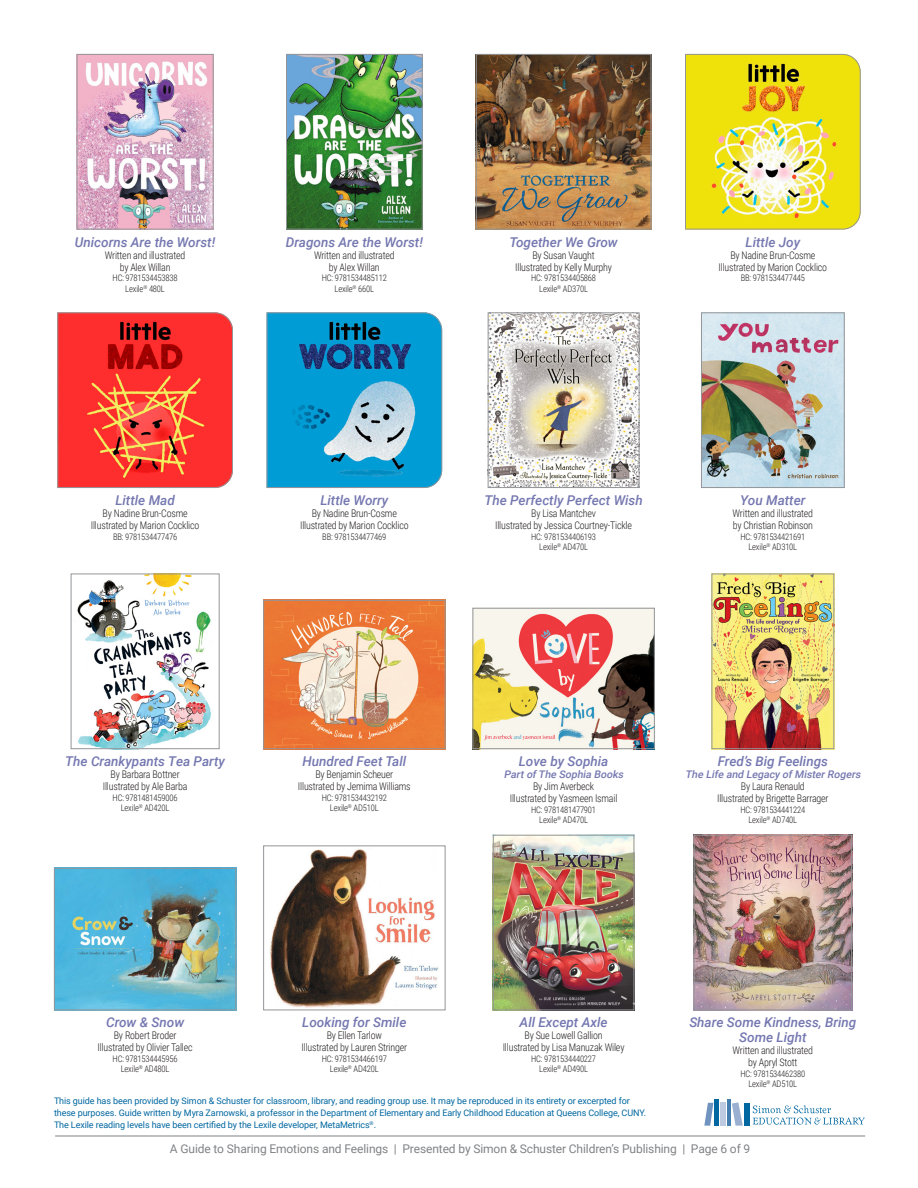
<style>
.page{position:relative;width:918px;height:1188px;background:#fff}
.page>*{position:absolute;margin:0;border:0;box-sizing:border-box;transform-origin:0 0}
.t1{font:italic 500 13.5px/15px "Roboto";color:#7477b0;text-align:center}
.t2{font:12px "Roboto";letter-spacing:-.01em;color:#808285}
.author_illustrator{font:300 10.5px/12px "Roboto Condensed";letter-spacing:-.02em;color:#231f20;text-align:center;scale:.95 1}
.subtitle{font:italic 500 10.5px "Roboto";color:#7477b0}
.specs{font:300 9px "Roboto Condensed";letter-spacing:-.02em;color:#231f20;scale:.95 1}
.t3{font:9px/12px "Roboto";letter-spacing:-.01em;color:#0167a0}
</style>
<div class="page">
<hr style="left:55px;top:1136px;width:810px;height:1px;background:#808285">
<svg style="left:753px;top:1105px;width:112px;height:20px"></svg>
<div style="left:744px;top:1104px;width:5px;height:22px;background:#0167a0"></div>
<hr style="left:727px;top:1099px;width:4px;height:27px;background:#447eb1">
<div style="left:714px;top:1100px;width:5px;height:26px;background:#0167a0"></div>
<svg style="left:704px;top:1103px;width:9px;height:23px"></svg>
<div style="left:720px;top:1102px;width:6px;height:24px;background:#becae0"></div>
<svg style="left:732px;top:1102px;width:11px;height:24px"></svg>
<img style="left:79px;top:56px;width:133px;height:172px">
<div style="left:77px;top:54px;width:137px;height:176px;border:1px solid #939598"></div>
<img style="left:288px;top:56px;width:133px;height:172px">
<div style="left:286px;top:54px;width:137px;height:176px;border:1px solid #939598"></div>
<img style="left:478px;top:56px;width:171px;height:172px">
<div style="left:476px;top:54px;width:175px;height:176px;border:1px solid #939598"></div>
<svg style="left:685px;top:54px;width:176px;height:176px"></svg>
<svg style="left:57px;top:312px;width:176px;height:176px"></svg>
<svg style="left:266px;top:312px;width:176px;height:176px"></svg>
<img style="left:490px;top:314px;width:147px;height:172px">
<div style="left:488px;top:312px;width:151px;height:176px;border:1px solid #939598"></div>
<img style="left:703px;top:314px;width:140px;height:172px">
<div style="left:701px;top:312px;width:144px;height:176px;border:1px solid #939598"></div>
<img style="left:56px;top:870px;width:178px;height:138px">
<div style="left:54px;top:868px;width:182px;height:142px;border:1px solid #939598"></div>
<img style="left:270px;top:849px;width:169px;height:159px">
<div style="left:263px;top:845px;width:183px;height:165px;border:1px solid #939598"></div>
<img style="left:495px;top:837px;width:137px;height:171px">
<div style="left:493px;top:835px;width:141px;height:175px;border:1px solid #939598"></div>
<img style="left:696px;top:837px;width:154px;height:171px">
<div style="left:694px;top:835px;width:158px;height:175px;border:1px solid #939598"></div>
<img style="left:75px;top:576px;width:136px;height:171px">
<div style="left:71px;top:574px;width:149px;height:175px;border:1px solid #939598"></div>
<img style="left:265px;top:602px;width:179px;height:145px">
<div style="left:263px;top:600px;width:183px;height:149px;border:1px solid #939598"></div>
<img style="left:474px;top:610px;width:179px;height:137px">
<div style="left:472px;top:608px;width:183px;height:141px;border:1px solid #939598"></div>
<img style="left:714px;top:576px;width:118px;height:171px">
<div style="left:712px;top:574px;width:122px;height:175px;border:1px solid #939598"></div>
<p class="t1" style="left:75px;top:234px;width:142px">Unicorns Are the Worst!</p>
<p class="author_illustrator" style="left:105px;top:249px;width:86px">Written and illustrated by Alex Willan</p>
<p class="specs" style="left:113px;top:272px;width:70px">HC: 9781534453838</p>
<p class="specs" style="left:125px;top:282px;width:43px">Lexile<sup>®</sup> 480L</p>
<p class="t1" style="left:286px;top:234px;width:139px">Dragons Are the Worst!</p>
<p class="author_illustrator" style="left:314px;top:249px;width:86px">Written and illustrated by Alex Willan</p>
<p class="specs" style="left:322px;top:272px;width:70px">HC: 9781534485112</p>
<p class="specs" style="left:335px;top:282px;width:43px">Lexile<sup>®</sup> 660L</p>
<p class="t1" style="left:509px;top:234px;width:110px">Together We Grow</p>
<p class="author_illustrator" style="left:532px;top:249px;width:67px">By Susan Vaught</p>
<p class="author_illustrator" style="left:515px;top:261px;width:103px">Illustrated by Kelly Murphy</p>
<p class="specs" style="left:531px;top:272px;width:70px">HC: 9781534405868</p>
<p class="specs" style="left:539px;top:282px;width:53px">Lexile<sup>®</sup> AD370L</p>
<p class="t1" style="left:746px;top:234px;width:56px">Little Joy</p>
<p class="author_illustrator" style="left:730px;top:249px;width:91px">By Nadine Brun-Cosme</p>
<p class="author_illustrator" style="left:719px;top:261px;width:116px">Illustrated by Marion Cocklico</p>
<p class="specs" style="left:741px;top:272px;width:69px">BB: 9781534477445</p>
<p class="t1" style="left:115px;top:492px;width:61px">Little Mad</p>
<p class="author_illustrator" style="left:103px;top:507px;width:91px">By Nadine Brun-Cosme</p>
<p class="author_illustrator" style="left:91px;top:519px;width:116px">Illustrated by Marion Cocklico</p>
<p class="specs" style="left:113px;top:530px;width:69px">BB: 9781534477476</p>
<p class="t1" style="left:320px;top:492px;width:69px">Little Worry</p>
<p class="author_illustrator" style="left:312px;top:507px;width:91px">By Nadine Brun-Cosme</p>
<p class="author_illustrator" style="left:300px;top:519px;width:116px">Illustrated by Marion Cocklico</p>
<p class="specs" style="left:322px;top:530px;width:69px">BB: 9781534477469</p>
<p class="t1" style="left:484px;top:492px;width:160px">The Perfectly Perfect Wish</p>
<p class="author_illustrator" style="left:531px;top:507px;width:70px">By Lisa Mantchev</p>
<p class="author_illustrator" style="left:495px;top:519px;width:146px">Illustrated by Jessica Courtney-Tickle</p>
<p class="specs" style="left:531px;top:530px;width:70px">HC: 9781534406193</p>
<p class="specs" style="left:539px;top:541px;width:53px">Lexile<sup>®</sup> AD470L</p>
<p class="t1" style="left:740px;top:492px;width:67px">You Matter</p>
<p class="author_illustrator" style="left:733px;top:507px;width:86px;text-align:left">Written and illustrated by Christian Robinson</p>
<p class="specs" style="left:740px;top:530px;width:70px">HC: 9781534421691</p>
<p class="specs" style="left:748px;top:541px;width:53px">Lexile<sup>®</sup> AD310L</p>
<p class="t1" style="left:65px;top:753px;width:161px">The Crankypants Tea Party</p>
<p class="author_illustrator" style="left:111px;top:768px;width:74px">By Barbara Bottner</p>
<p class="author_illustrator" style="left:103px;top:780px;width:90px">Illustrated by Ale Barba</p>
<p class="specs" style="left:113px;top:791px;width:70px">HC: 9781481459006</p>
<p class="specs" style="left:121px;top:802px;width:53px">Lexile<sup>®</sup> AD420L</p>
<p class="t1" style="left:303px;top:753px;width:105px">Hundred Feet Tall</p>
<p class="author_illustrator" style="left:315px;top:768px;width:83px">By Benjamin Scheuer</p>
<p class="author_illustrator" style="left:298px;top:780px;width:120px">Illustrated by Jemima Williams</p>
<p class="specs" style="left:322px;top:791px;width:70px">HC: 9781534432192</p>
<p class="specs" style="left:330px;top:802px;width:53px">Lexile<sup>®</sup> AD510L</p>
<p class="t1" style="left:519px;top:753px;width:91px">Love by Sophia</p>
<p class="subtitle" style="left:504px;top:767px;width:123px">PartofThe Sophia Books</p>
<p class="author_illustrator" style="left:533px;top:780px;width:66px">By Jim Averbeck</p>
<p class="author_illustrator" style="left:510px;top:792px;width:115px">Illustrated by Yasmeen Ismail</p>
<p class="specs" style="left:531px;top:803px;width:70px">HC: 9781481477901</p>
<p class="specs" style="left:539px;top:814px;width:53px">Lexile<sup>®</sup> AD470L</p>
<p class="t1" style="left:718px;top:753px;width:112px">Fred’s Big Feelings</p>
<p class="subtitle" style="left:685px;top:767px;width:179px">The Life and Legacy ofMisterRogers</p>
<p class="author_illustrator" style="left:741px;top:780px;width:69px">By Laura Renauld</p>
<p class="author_illustrator" style="left:717px;top:792px;width:119px">Illustrated by Brigette Barrager</p>
<p class="specs" style="left:740px;top:803px;width:70px">HC: 9781534441224</p>
<p class="specs" style="left:748px;top:814px;width:53px">Lexile<sup>®</sup> AD740L</p>
<p class="t1" style="left:106px;top:1015px;width:80px">Crow &amp; Snow</p>
<p class="author_illustrator" style="left:114px;top:1029px;width:67px">By Robert Broder</p>
<p class="author_illustrator" style="left:98px;top:1041px;width:102px">Illustrated by Olivier Tallec</p>
<p class="specs" style="left:113px;top:1052px;width:70px">HC: 9781534445956</p>
<p class="specs" style="left:121px;top:1063px;width:53px">Lexile<sup>®</sup> AD480L</p>
<p class="t1" style="left:302px;top:1015px;width:106px">Looking for Smile</p>
<p class="author_illustrator" style="left:327px;top:1029px;width:60px">By Ellen Tarlow</p>
<p class="author_illustrator" style="left:302px;top:1041px;width:113px">Illustrated by Lauren Stringer</p>
<p class="specs" style="left:322px;top:1052px;width:70px">HC: 9781534466197</p>
<p class="specs" style="left:330px;top:1063px;width:53px">Lexile<sup>®</sup> AD420L</p>
<p class="t1" style="left:520px;top:1015px;width:90px">All Except Axle</p>
<p class="author_illustrator" style="left:525px;top:1029px;width:84px">By Sue Lowell Gallion</p>
<p class="author_illustrator" style="left:503px;top:1041px;width:130px">Illustrated by Lisa Manuzak Wiley</p>
<p class="specs" style="left:531px;top:1052px;width:70px">HC: 9781534440227</p>
<p class="specs" style="left:539px;top:1063px;width:53px">Lexile<sup>®</sup> AD490L</p>
<p class="t3" style="left:54px;top:1094px;width:594px">This guide has been provided by Simon &amp; Schuster for classroom, library, and reading group use. It may be reproduced in its entirety or excerpted for these purposes. Guide written by Myra Zarnowski, a professor in the Department of Elementary and Early Childhood Education at Queens College, CUNY.<br>The Lexile reading levels have been certified by the Lexile developer, MetaMetrics<sup>®</sup>.</p>
<p class="t1" style="left:689px;top:1015px;width:169px">Share Some Kindness, Bring<br>Some Light</p>
<p class="author_illustrator" style="left:733px;top:1044px;width:86px">Written and illustrated by Apryl Stott</p>
<p class="specs" style="left:740px;top:1067px;width:70px">HC: 9781534462380</p>
<p class="specs" style="left:748px;top:1078px;width:53px">Lexile<sup>®</sup> AD510L</p>
<p class="t2" style="left:170px;top:1140px;width:582px">A Guide to Sharing Emotions and Feelings | Presented by Simon &amp; Schuster Children’s Publishing | Page 6 of 9</p>
</div>
